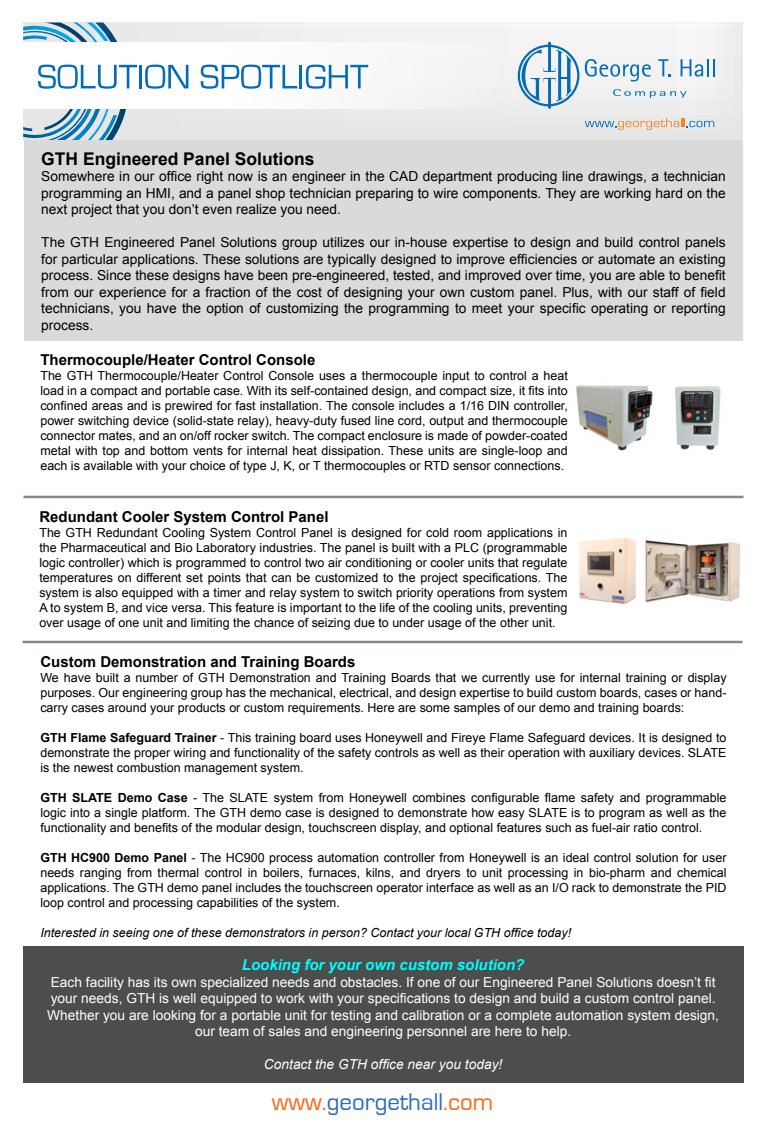
<style>
.page{position:relative;width:765px;height:1125px;background:#fff}
.page>*{position:absolute;margin:0;border:0;box-sizing:border-box;transform-origin:0 0}
.t1{font:25px "Eurostile";color:#296dc0}
.t2{font:700 17.5px "Arial";color:#000}
.t3{font:700 15px "Arial";color:#000}
.t4{font:italic 700 15px "Arial";color:#0ff}
.t5{font:13.75px/16.5px "Arial";color:#000;text-align:justify}
.t6{font:13.75px/16.5px "Arial";color:#fff;text-align:center}
.t7{font:italic 13.75px "Arial";color:#fff}
.t8{font:12.5px/15px "Arial";color:#000;text-align:justify}
.t9{font:italic 12.5px "Arial";color:#000}
.s1{font-weight:700}
.s2{color:#ff6418}
</style>
<div class="page">
<div style="left:23px;top:22px;width:720px;height:118px;background:#eaeaea"></div>
<div style="left:23px;top:42px;width:720px;height:67px;background:#f5f5f5"></div>
<svg style="left:518px;top:45px;width:61px;height:61px"></svg>
<hr style="left:548px;top:42px;width:3px;height:30px;background:#036cb6">
<hr style="left:548px;top:78px;width:3px;height:31px;background:#036cb6">
<svg style="left:585px;top:59px;width:66px;height:23px"></svg>
<svg style="left:658px;top:59px;width:13px;height:17px"></svg>
<svg style="left:681px;top:59px;width:34px;height:18px"></svg>
<svg style="left:613px;top:89px;width:74px;height:9px"></svg>
<svg style="left:585px;top:118px;width:129px;height:12px"></svg>
<svg style="left:23px;top:22px;width:114px;height:118px"></svg>
<hr style="left:139px;top:65px;width:3px;height:23px;background:#036cb6">
<svg style="left:145px;top:65px;width:43px;height:24px"></svg>
<svg style="left:201px;top:65px;width:96px;height:24px"></svg>
<hr style="left:300px;top:65px;width:2px;height:23px;background:#036cb6">
<svg style="left:306px;top:65px;width:62px;height:24px"></svg>
<div style="left:23px;top:946px;width:720px;height:137px;background:#4c4d4d"></div>
<div style="left:24px;top:140px;width:719px;height:201px;background:#dadada"></div>
<hr style="left:24px;top:496px;width:720px;height:2px;background:#86888a">
<img style="left:576px;top:385px;width:145px;height:66px">
<img style="left:579px;top:538px;width:162px;height:67px">
<hr style="left:22px;top:641px;width:720px;height:2px;background:#86888a">
<h2 class="t2" style="left:41px;top:147px;width:275px">GTH Engineered Panel Solutions</h2>
<p class="t5" style="left:41px;top:168px;width:686px">Somewhere in our office right now is an engineer in the CAD department producing line drawings, a technician programming an HMI, and a panel shop technician preparing to wire components. They are working hard on the next project that you don’t even realize you need.</p>
<p class="t5" style="left:41px;top:234px;width:686px">The GTH Engineered Panel Solutions group utilizes our in-house expertise to design and build control panels for particular applications. These solutions are typically designed to improve efficiencies or automate an existing process. Since these designs have been pre-engineered, tested, and improved over time, you are able to benefit from our experience for a fraction of the cost of designing your own custom panel. Plus, with our staff of field technicians, you have the option of customizing the programming to meet your specific operating or reporting process.</p>
<p class="t3" style="left:40px;top:350px;width:277px">Thermocouple/Heater Control Console</p>
<p class="t8" style="left:40px;top:368px;width:529px">The GTH Thermocouple/Heater Control Console uses a thermocouple input to control a heat load in a compact and portable case. With its self-contained design, and compact size, it fits into confined areas and is prewired for fast installation. The console includes a 1/16 DIN controller, power switching device (solid-state relay), heavy-duty fused line cord, output and thermocouple connector mates, and an on/off rocker switch. The compact enclosure is made of powder-coated metal with top and bottom vents for internal heat dissipation. These units are single-loop and each is available with your choice of type J, K, or T thermocouples or RTD sensor connections.</p>
<p class="t3" style="left:39px;top:506px;width:291px">Redundant Cooler System Control Panel</p>
<p class="t8" style="left:39px;top:525px;width:530px">The GTH Redundant Cooling System Control Panel is designed for cold room applications in the Pharmaceutical and Bio Laboratory industries. The panel is built with a PLC (programmable logic controller) which is programmed to control two air conditioning or cooler units that regulate temperatures on different set points that can be customized to the project specifications. The system is also equipped with a timer and relay system to switch priority operations from system A to system B, and vice versa. This feature is important to the life of the cooling units, preventing over usage of one unit and limiting the chance of seizing due to under usage of the other unit.</p>
<p class="t3" style="left:40px;top:651px;width:317px">Custom Demonstration and Training Boards</p>
<p class="t8" style="left:40px;top:670px;width:688px">We have built a number of GTH Demonstration and Training Boards that we currently use for internal training or display purposes. Our engineering group has the mechanical, electrical, and design expertise to build custom boards, cases or hand&shy;carry cases around your products or custom requirements. Here are some samples of our demo and training boards:</p>
<p class="t8" style="left:40px;top:730px;width:688px"><span class="s1">GTH Flame Safeguard Trainer</span> - This training board uses Honeywell and Fireye Flame Safeguard devices. It is designed to demonstrate the proper wiring and functionality of the safety controls as well as their operation with auxiliary devices. SLATE is the newest combustion management system.</p>
<p class="t8" style="left:40px;top:790px;width:688px"><span class="s1">GTH SLATE Demo Case</span> - The SLATE system from Honeywell combines configurable flame safety and programmable logic into a single platform. The GTH demo case is designed to demonstrate how easy SLATE is to program as well as the functionality and benefits of the modular design, touchscreen display, and optional features such as fuel-air ratio control.</p>
<p class="t8" style="left:40px;top:850px;width:688px"><span class="s1">GTH HC900 Demo Panel</span> - The HC900 process automation controller from Honeywell is an ideal control solution for user needs ranging from thermal control in boilers, furnaces, kilns, and dryers to unit processing in bio-pharm and chemical applications. The GTH demo panel includes the touchscreen operator interface as well as an I/O rack to demonstrate the PID loop control and processing capabilities of the system.</p>
<p class="t9" style="left:40px;top:924px;width:532px">Interested in seeing one of these demonstrators in person? Contact your local GTH office today!</p>
<p class="t4" style="left:242px;top:955px;width:284px">Looking for your own custom solution?</p>
<p class="t6" style="left:47px;top:974px;width:673px">Each facility has its own specialized needs and obstacles. If one of our Engineered Panel Solutions doesn’t fit your needs, GTH is well equipped to work with your specifications to design and build a custom control panel.<br>Whether you are looking for a portable unit for testing and calibration or a complete automation system design, our team of sales and engineering personnel are here to help.</p>
<p class="t7" style="left:264px;top:1056px;width:240px">Contact the GTH office near you today!</p>
<h1 class="t1" style="left:272px;top:1088px;width:223px"><span class="s2">www.</span>georgethall<span class="s2">.com</span></h1>
</div>
